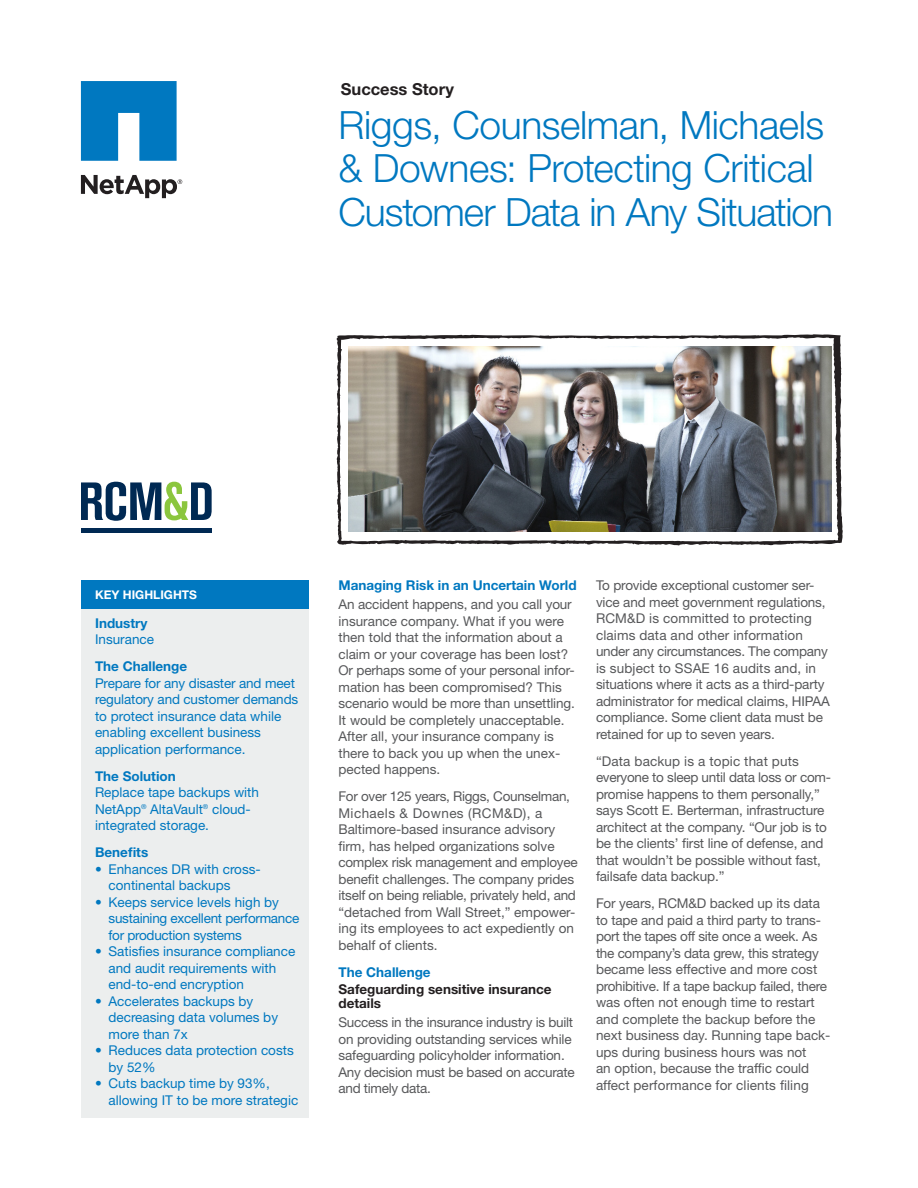
<style>
.page{position:relative;width:918px;height:1188px;background:#fff}
.page>*{position:absolute;margin:0;border:0;box-sizing:border-box;transform-origin:0 0}
._1_Cover_Title-26pt{font:300 39px/43.5px "Helvetica Neue LT Std";letter-spacing:-.015em;color:#0078c0}
.t1{font:700 16.5px "Helvetica Neue LT Std";color:#231f20}
._3_Body_Text-9pt{font:13.5px/16.5px "Helvetica Neue LT Std";letter-spacing:-.01em;color:#57585a}
._7_Highlight_Text-9p{font:13.5px/16.5px "Helvetica Neue LT Std";color:#0078c0}
._7_Highlight_Text-9p-2{font:13.5px/16.5px "Helvetica Neue LT Std";letter-spacing:-.02em;color:#0078c0}
._2_Body_Subhead_L1-9{font:700 13.5px "Helvetica Neue LT Std";color:#0078c0}
._7_Highlight_Subhead{font:700 13.5px "Helvetica Neue LT Std";color:#0078c0}
._2_Body_Subhead_L2-9{font:700 13.5px/14.2px "Helvetica Neue LT Std";color:#231f20}
._7_Highlight_Title-8{font:700 12px "Helvetica Neue LT Std";color:#fff}
</style>
<div class="page">
<svg style="left:337px;top:334px;width:506px;height:211px"></svg>
<svg style="left:81px;top:81px;width:96px;height:80px"></svg>
<svg style="left:81px;top:175px;width:101px;height:23px"></svg>
<div style="left:81px;top:580px;width:228px;height:30px;background:#0078c0"></div>
<div style="left:81px;top:610px;width:228px;height:508px;background:#eceeee"></div>
<svg style="left:81px;top:482px;width:131px;height:39px"></svg>
<div style="left:81px;top:528px;width:131px;height:5px;background:#002953"></div>
<img style="left:348px;top:346px;width:483px;height:186px">
<p class="t1" style="left:341px;top:79px;width:115px">Success Story</p>
<p class="_1_Cover_Title-26pt" style="left:339px;top:102px;width:496px">Riggs, Counselman, Michaels &amp; Downes: Protecting Critical<br>Customer Data in Any Situation</p>
<p class="_7_Highlight_Title-8" style="left:95px;top:587px;width:103px">KEY HIGHLIGHTS</p>
<p class="_7_Highlight_Subhead" style="left:95px;top:615px;width:54px">Industry</p>
<p class="_7_Highlight_Text-9p" style="left:95px;top:631px;width:61px">Insurance</p>
<p class="_7_Highlight_Subhead" style="left:95px;top:658px;width:94px">The Challenge</p>
<p class="_7_Highlight_Text-9p" style="left:95px;top:675px;width:205px">Prepare for any disaster and meet regulatory and customer demands to protect insurance data while enabling excellent business application performance.</p>
<p class="_7_Highlight_Subhead" style="left:95px;top:768px;width:82px">The Solution</p>
<p class="_7_Highlight_Text-9p" style="left:95px;top:784px;width:166px">Replace tape backups with<br>NetApp<sup>®</sup> AltaVault<sup>®</sup> cloud&shy;integrated storage.</p>
<p class="_7_Highlight_Subhead" style="left:95px;top:844px;width:55px">Benefits</p>
<p class="_7_Highlight_Text-9p" style="left:109px;top:861px;width:154px;text-indent:-14px">• Enhances DR with cross&shy;continental backups</p>
<p class="_7_Highlight_Text-9p-2" style="left:109px;top:894px;width:192px;text-indent:-14px">• Keeps service levels high by sustaining excellent performance for production systems</p>
<p class="_7_Highlight_Text-9p" style="left:109px;top:943px;width:188px;text-indent:-14px">• Satisfies insurance compliance and audit requirements with end-to-end encryption</p>
<p class="_7_Highlight_Text-9p" style="left:109px;top:993px;width:171px;text-indent:-14px">• Accelerates backups by decreasing data volumes by more than 7x</p>
<p class="_7_Highlight_Text-9p" style="left:109px;top:1042px;width:187px;text-indent:-14px">• Reduces data protection costs by 52%</p>
<p class="_7_Highlight_Text-9p" style="left:109px;top:1075px;width:191px;text-indent:-14px">• Cuts backup time by 93%, allowing IT to be more strategic</p>
<p class="_2_Body_Subhead_L1-9" style="left:339px;top:577px;width:240px">Managing Risk in an Uncertain World</p>
<p class="_3_Body_Text-9pt" style="left:339px;top:596px;width:238px">An accident happens, and you call your insurance company. What if you were then told that the information about a claim or your coverage has been lost?<br>Or perhaps some of your personal infor&shy;mation has been compromised? This scenario would be more than unsettling.<br>It would be completely unacceptable.<br>After all, your insurance company is there to back you up when the unex&shy;pected happens.</p>
<p class="_3_Body_Text-9pt" style="left:339px;top:788px;width:241px">For over 125 years, Riggs, Counselman, Michaels &amp; Downes (RCM&amp;D), a Baltimore-based insurance advisory firm, has helped organizations solve complex risk management and employee benefit challenges. The company prides itself on being reliable, privately held, and “detached from Wall Street,” empower&shy;ing its employees to act expediently on behalf of clients.</p>
<p class="_2_Body_Subhead_L1-9" style="left:339px;top:964px;width:94px">The Challenge</p>
<p class="_2_Body_Subhead_L2-9" style="left:339px;top:981px;width:215px">Safeguarding sensitive insurance details</p>
<p class="_3_Body_Text-9pt" style="left:339px;top:1014px;width:238px">Success in the insurance industry is built on providing outstanding services while safeguarding policyholder information.<br>Any decision must be based on accurate and timely data.</p>
<p class="_3_Body_Text-9pt" style="left:596px;top:577px;width:235px">To provide exceptional customer ser&shy;vice and meet government regulations, RCM&amp;D is committed to protecting claims data and other information under any circumstances. The company is subject to SSAE 16 audits and, in situations where it acts as a third-party administrator for medical claims, HIPAA compliance. Some client data must be retained for up to seven years.</p>
<p class="_3_Body_Text-9pt" style="left:596px;top:752px;width:236px">“Data backup is a topic that puts everyone to sleep until data loss or com&shy;promise happens to them personally,” says Scott E. Berterman, infrastructure architect at the company. “Our job is to be the clients’ first line of defense, and that wouldn’t be possible without fast, failsafe data backup.”</p>
<p class="_3_Body_Text-9pt" style="left:596px;top:895px;width:236px">For years, RCM&amp;D backed up its data to tape and paid a third party to trans&shy;port the tapes off site once a week. As the company’s data grew, this strategy became less effective and more cost prohibitive. If a tape backup failed, there was often not enough time to restart and complete the backup before the next business day. Running tape back&shy;ups during business hours was not<br>an option, because the traffic could affect performance for clients filing</p>
</div>
